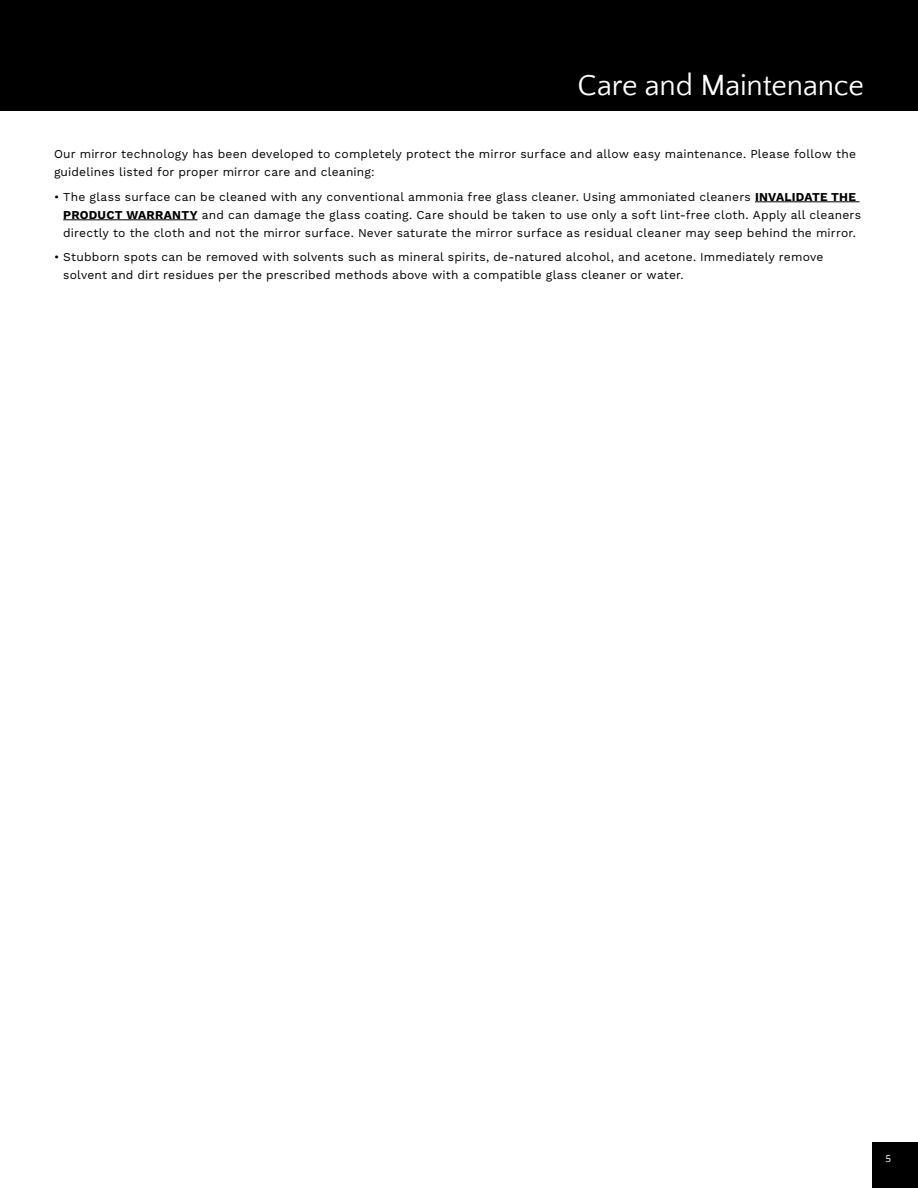
<style>
.page{position:relative;width:918px;height:1188px;background:#fff}
.page>*{position:absolute;margin:0;border:0;box-sizing:border-box;transform-origin:0 0}
.t1{font:30px "Quattrocento Sans";letter-spacing:-.01em;color:#fff}
.t2{font:12px/18px "Work Sans";letter-spacing:.015em;color:#000}
.t3{font:10.5px "Quattrocento Sans";color:#fff}
.s1{font-weight:700}
</style>
<div class="page">
<div style="left:872px;top:1142px;width:46px;height:46px;background:#000"></div>
<hr style="left:755px;top:202px;width:105px;height:1px;background:#000">
<hr style="left:63px;top:220px;width:135px;height:1px;background:#000">
<div style="left:0;top:0;width:918px;height:111px;background:#000"></div>
<h1 class="t1" style="left:578px;top:70px;width:288px">Care and Maintenance</h1>
<p class="t2" style="left:54px;top:145px;width:804px">Our mirror technology has been developed to completely protect the mirror surface and allow easy maintenance. Please follow the guidelines listed for proper mirror care and cleaning:</p>
<p class="t2" style="left:63px;top:188px;width:799px;text-indent:-9px">• The glass surface can be cleaned with any conventional ammonia free glass cleaner. Using ammoniated cleaners <span class="s1">INVALIDATE THE<br>PRODUCT WARRANTY</span> and can damage the glass coating. Care should be taken to use only a soft lint-free cloth. Apply all cleaners directly to the cloth and not the mirror surface. Never saturate the mirror surface as residual cleaner may seep behind the mirror.</p>
<p class="t2" style="left:63px;top:249px;width:762px;text-indent:-9px">• Stubborn spots can be removed with solvents such as mineral spirits, de-natured alcohol, and acetone. Immediately remove solvent and dirt residues per the prescribed methods above with a compatible glass cleaner or water.</p>
<p class="t3" style="left:885px;top:1153px;width:7px">5</p>
</div>
